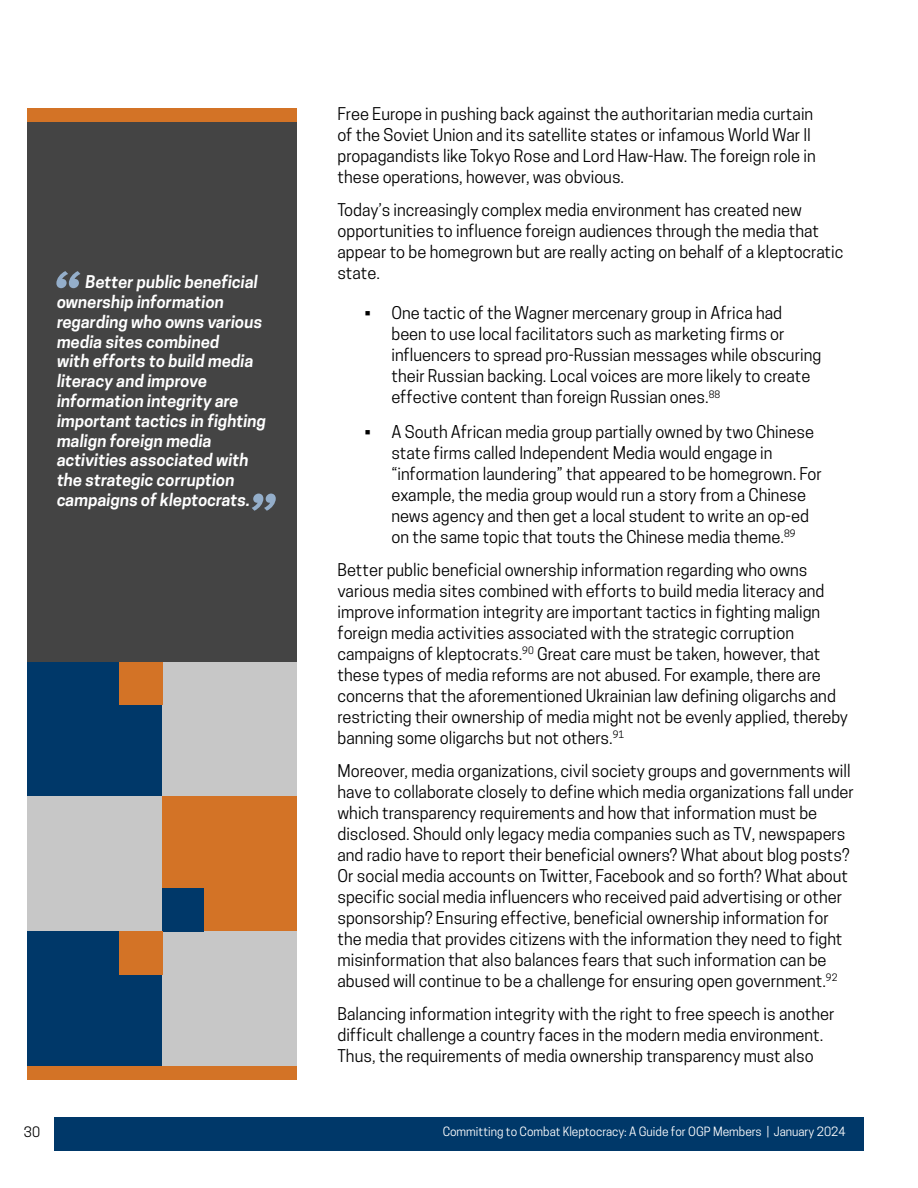
<style>
.page{position:relative;width:918px;height:1188px;background:#fff}
.page>*{position:absolute;margin:0;border:0;box-sizing:border-box;transform-origin:0 0}
.t1{font:16.5px/21px "Cooper Hewitt";color:#000}
.t2{font:italic 600 16.5px/19.8px "Cooper Hewitt";color:#fff}
.t3{font:13.5px "Cooper Hewitt";color:#000}
.t4{font:12px "Cooper Hewitt";color:#fff}
</style>
<div class="page">
<div style="left:54px;top:1117px;width:810px;height:34px;background:#003869"></div>
<div style="left:27px;top:108px;width:270px;height:972px;background:#c7c7c7"></div>
<div style="left:162px;top:796px;width:135px;height:136px;background:#d37326"></div>
<div style="left:27px;top:932px;width:135px;height:134px;background:#003869"></div>
<div style="left:162px;top:888px;width:41px;height:44px;background:#003869"></div>
<div style="left:27px;top:662px;width:135px;height:134px;background:#003869"></div>
<div style="left:27px;top:1066px;width:270px;height:14px;background:#d37326"></div>
<div style="left:27px;top:108px;width:270px;height:14px;background:#d37326"></div>
<div style="left:119px;top:932px;width:43px;height:43px;background:#d37326"></div>
<div style="left:119px;top:662px;width:43px;height:43px;background:#d37326"></div>
<div style="left:27px;top:122px;width:270px;height:540px;background:#444"></div>
<svg style="left:56px;top:271px;width:24px;height:17px"></svg>
<svg style="left:252px;top:494px;width:24px;height:17px"></svg>
<p class="t2" style="left:57px;top:272px;width:211px;text-indent:28px">Better public beneficial ownership information regarding who owns various media sites combined<br>with efforts to build media literacy and improve information integrity are important tactics in fighting malign foreign media activities associated with the strategic corruption campaigns of kleptocrats.</p>
<p class="t1" style="left:338px;top:104px;width:480px">Free Europe in pushing back against the authoritarian media curtain of the Soviet Union and its satellite states or infamous World War II propagandists like Tokyo Rose and Lord Haw-Haw. The foreign role in these operations, however, was obvious.</p>
<p class="t1" style="left:338px;top:200px;width:507px">Today’s increasingly complex media environment has created new opportunities to influence foreign audiences through the media that appear to be homegrown but are really acting on behalf of a kleptocratic state.</p>
<p class="t1" style="left:391px;top:302px;width:431px;text-indent:-27px">• One tactic of the Wagner mercenary group in Africa had been to use local facilitators such as marketing firms or influencers to spread pro-Russian messages while obscuring their Russian backing. Local voices are more likely to create effective content than foreign Russian ones.<sup>88</sup></p>
<p class="t1" style="left:391px;top:421px;width:432px;text-indent:-27px">• A South African media group partially owned by two Chinese state firms called Independent Media would engage in “information laundering” that appeared to be homegrown. For example, the media group would run a story from a Chinese news agency and then get a local student to write an op-ed on the same topic that touts the Chinese media theme.<sup>89</sup></p>
<p class="t1" style="left:337px;top:559px;width:512px">Better public beneficial ownership information regarding who owns various media sites combined with efforts to build media literacy and improve information integrity are important tactics in fighting malign foreign media activities associated with the strategic corruption campaigns of kleptocrats.<sup>90</sup> Great care must be taken, however, that these types of media reforms are not abused. For example, there are concerns that the aforementioned Ukrainian law defining oligarchs and restricting their ownership of media might not be evenly applied, thereby banning some oligarchs but not others.<sup>91</sup></p>
<p class="t1" style="left:337px;top:760px;width:518px">Moreover, media organizations, civil society groups and governments will have to collaborate closely to define which media organizations fall under which transparency requirements and how that information must be disclosed. Should only legacy media companies such as TV, newspapers and radio have to report their beneficial owners? What about blog posts?<br>Or social media accounts on Twitter, Facebook and so forth? What about specific social media influencers who received paid advertising or other sponsorship? Ensuring effective, beneficial ownership information for the media that provides citizens with the information they need to fight misinformation that also balances fears that such information can be abused will continue to be a challenge for ensuring open government.<sup>92</sup></p>
<p class="t1" style="left:337px;top:1003px;width:499px">Balancing information integrity with the right to free speech is another difficult challenge a country faces in the modern media environment.<br>Thus, the requirements of media ownership transparency must also</p>
<p class="t3" style="left:24px;top:1124px;width:18px">30</p>
<p class="t4" style="left:443px;top:1124px;width:404px">Committing to Combat Kleptocracy: A Guide for OGP Members | January 2024</p>
</div>
